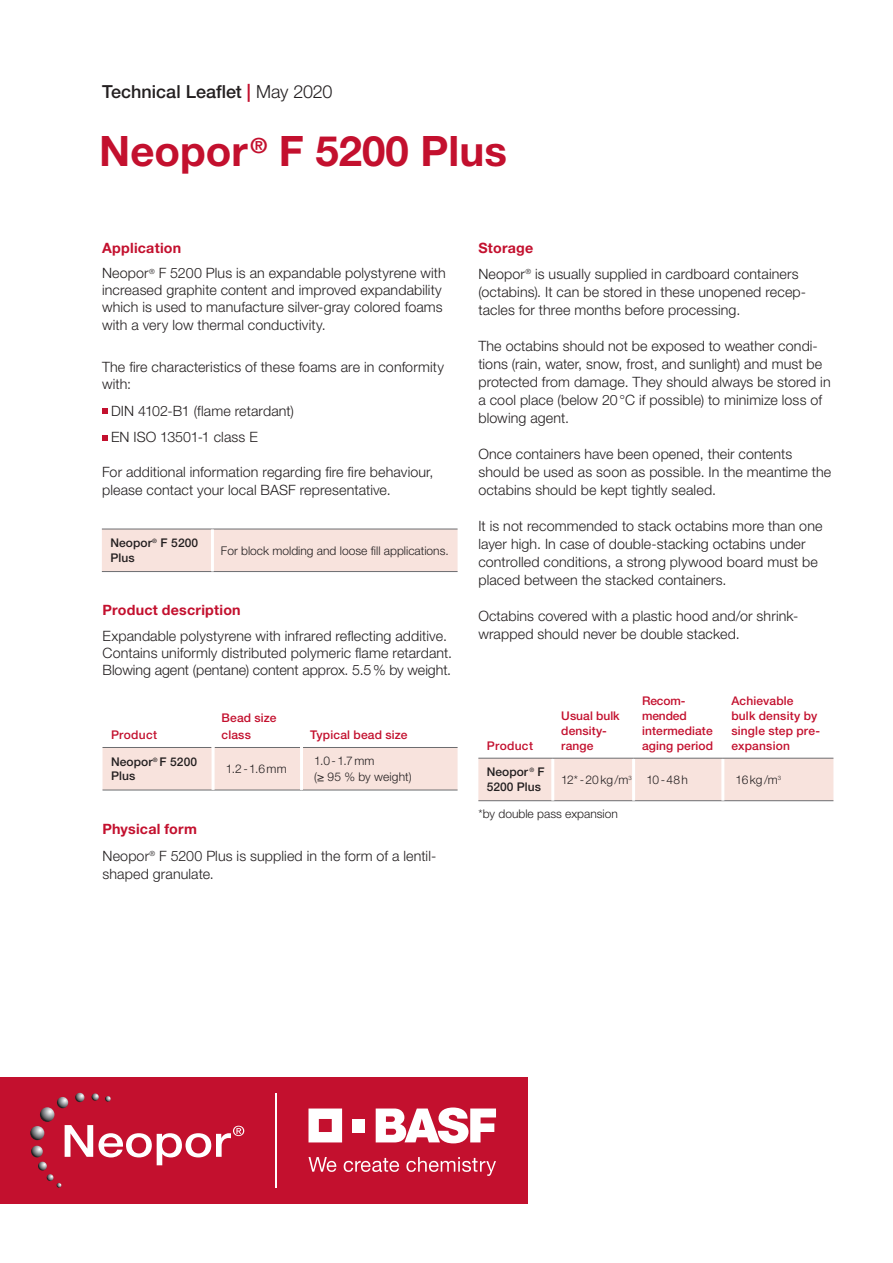
<style>
.page{position:relative;width:893px;height:1263px;background:#fff}
.page>*{position:absolute;margin:0;border:0;box-sizing:border-box;transform-origin:0 0}
.t1{font:700 42px "Helvetica Neue LT Pro";color:#c3102e}
.t2{font:500 18px "Helvetica Neue LT Pro";color:#231f20}
.t3{font:300 14.25px/18px "Helvetica Neue LT Pro";letter-spacing:.01em;color:#231f20}
.t4{font:700 14.25px "Helvetica Neue LT Pro";letter-spacing:.015em;color:#c3102e}
.t5{font:500 12px/15px "Helvetica Neue LT Pro";letter-spacing:.01em;color:#c3102e}
.t6{font:300 12px/16.5px "Helvetica Neue LT Pro";color:#231f20}
.t7{font:500 12px/14.4px "Helvetica Neue LT Pro";letter-spacing:.01em;color:#231f20}
.s1{font-weight:700;color:#c3102e}
.s2{font-weight:300}
</style>
<div class="page">
<svg style="left:102px;top:408px;width:5px;height:6px"></svg>
<svg style="left:102px;top:435px;width:5px;height:5px"></svg>
<div style="left:103px;top:748px;width:355px;height:42px;background:#f8e3dd"></div>
<hr style="left:103px;top:790px;width:110px;height:1px;background:#6c6d70">
<hr style="left:213px;top:790px;width:88px;height:1px;background:#6c6d70">
<hr style="left:301px;top:790px;width:157px;height:1px;background:#6c6d70">
<hr style="left:103px;top:747px;width:109px;height:1px;background:#6c6d70">
<hr style="left:215px;top:747px;width:85px;height:1px;background:#6c6d70">
<hr style="left:303px;top:747px;width:155px;height:1px;background:#6c6d70">
<hr style="left:212px;top:747px;width:3px;height:43px;background:#fff">
<hr style="left:300px;top:747px;width:3px;height:43px;background:#fff">
<div style="left:478px;top:759px;width:355px;height:41px;background:#f8e3dd"></div>
<hr style="left:478px;top:800px;width:75px;height:1px;background:#6c6d70">
<hr style="left:553px;top:800px;width:81px;height:1px;background:#6c6d70">
<hr style="left:634px;top:800px;width:89px;height:1px;background:#6c6d70">
<hr style="left:723px;top:800px;width:110px;height:1px;background:#6c6d70">
<hr style="left:551px;top:759px;width:3px;height:41px;background:#fff">
<hr style="left:632px;top:759px;width:3px;height:41px;background:#fff">
<hr style="left:721px;top:759px;width:3px;height:41px;background:#fff">
<hr style="left:478px;top:758px;width:75px;height:1px;background:#6c6d70">
<hr style="left:553px;top:758px;width:81px;height:1px;background:#6c6d70">
<hr style="left:634px;top:758px;width:89px;height:1px;background:#6c6d70">
<hr style="left:723px;top:758px;width:110px;height:1px;background:#6c6d70">
<div style="left:0;top:1077px;width:527px;height:126px;background:#c3102e"></div>
<svg style="left:308px;top:1108px;width:34px;height:34px"></svg>
<div style="left:352px;top:1119px;width:13px;height:13px;background:#fff"></div>
<svg style="left:376px;top:1107px;width:120px;height:36px"></svg>
<svg style="left:309px;top:1157px;width:27px;height:15px"></svg>
<svg style="left:344px;top:1158px;width:55px;height:14px"></svg>
<svg style="left:406px;top:1157px;width:90px;height:19px"></svg>
<hr style="left:276px;top:1093px;width:1px;height:95px;background:#fff">
<svg style="left:99px;top:1126px;width:145px;height:39px"></svg>
<svg style="left:57px;top:1097px;width:11px;height:11px"></svg>
<svg style="left:40px;top:1107px;width:14px;height:15px"></svg>
<svg style="left:31px;top:1125px;width:62px;height:63px"></svg>
<svg style="left:75px;top:1093px;width:9px;height:9px"></svg>
<svg style="left:92px;top:1093px;width:7px;height:8px"></svg>
<svg style="left:105px;top:1096px;width:6px;height:6px"></svg>
<div style="left:102px;top:530px;width:356px;height:41px;background:#f8e3dd"></div>
<hr style="left:102px;top:571px;width:110px;height:1px;background:#6c6d70">
<hr style="left:212px;top:571px;width:246px;height:1px;background:#6c6d70">
<hr style="left:102px;top:529px;width:110px;height:1px;background:#6c6d70">
<hr style="left:212px;top:529px;width:246px;height:1px;background:#6c6d70">
<hr style="left:211px;top:529px;width:3px;height:42px;background:#fff">
<p class="t2" style="left:102px;top:81px;width:232px">Technical Leaflet <span class="s1">|</span> <span class="s2">May 2020</span></p>
<h1 class="t1" style="left:99px;top:125px;width:409px">Neopor<sup>®</sup> F 5200 Plus</h1>
<p class="t3" style="left:102px;top:234px;width:345px;line-height:25.7px"><span class="s1">Application<br></span>Neopor<sup>®</sup> F 5200 Plus is an expandable polystyrene with</p>
<p class="t3" style="left:102px;top:281px;width:342px;line-height:17.1px;text-align:justify">increased graphite content and improved expandability which is used to manufacture silver-gray colored foams with a very low thermal conductivity.</p>
<p class="t3" style="left:102px;top:358px;width:343px;line-height:17.1px">The fire characteristics of these foams are in conformity with:</p>
<p class="t3" style="left:111px;top:397px;width:184px;line-height:26.5px">DIN 4102-B1 (flame retardant)<br>EN ISO 13501-1 class E</p>
<p class="t3" style="left:102px;top:463px;width:333px;line-height:17.1px">For additional information regarding fire fire behaviour, please contact your local BASF representative.</p>
<p class="t7" style="left:110px;top:536px;width:89px">Neopor<sup>®</sup> F 5200<br>Plus</p>
<p class="t6" style="left:221px;top:542px;width:229px">For block molding and loose fill applications.</p>
<p class="t4" style="left:103px;top:601px;width:140px">Product description</p>
<p class="t3" style="left:103px;top:627px;width:351px;line-height:17.1px">Expandable polystyrene with infrared reflecting additive.<br>Contains uniformly distributed polymeric flame retardant.<br>Blowing agent (pentane) content approx. 5.5% by weight.</p>
<p class="t5" style="left:111px;top:727px;width:48px">Product</p>
<p class="t5" style="left:222px;top:710px;width:56px;line-height:16.5px">Bead size class</p>
<p class="t5" style="left:310px;top:727px;width:99px">Typical bead size</p>
<p class="t7" style="left:111px;top:754px;width:88px">Neopor<sup>®</sup> F 5200<br>Plus</p>
<p class="t6" style="left:226px;top:760px;width:62px">1.2-1.6mm</p>
<p class="t6" style="left:314px;top:752px;width:99px">1.0-1.7mm<br>(≥ 95 % by weight)</p>
<p class="t3" style="left:103px;top:816px;width:335px;line-height:26.5px"><span class="s1">Physical form<br></span>Neopor<sup>®</sup> F 5200 Plus is supplied in the form of a lentil-</p>
<p class="t3" style="left:103px;top:864px;width:113px">shaped granulate.</p>
<p class="t3" style="left:478px;top:234px;width:322px;line-height:26.5px"><span class="s1">Storage<br></span>Neopor<sup>®</sup> is usually supplied in cardboard containers</p>
<p class="t3" style="left:478px;top:283px;width:329px">(octabins). It can be stored in these unopened recep&shy;tacles for three months before processing.</p>
<p class="t3" style="left:478px;top:337px;width:354px">The octabins should not be exposed to weather condi&shy;tions (rain, water, snow, frost, and sunlight) and must be protected from damage. They should always be stored in a cool place (below 20°C if possible) to minimize loss of blowing agent.</p>
<p class="t3" style="left:478px;top:445px;width:354px">Once containers have been opened, their contents should be used as soon as possible. In the meantime the octabins should be kept tightly sealed.</p>
<p class="t3" style="left:478px;top:517px;width:346px">It is not recommended to stack octabins more than one layer high. In case of double-stacking octabins under controlled conditions, a strong plywood board must be placed between the stacked containers.</p>
<p class="t3" style="left:478px;top:607px;width:321px">Octabins covered with a plastic hood and/or shrink&shy;wrapped should never be double stacked.</p>
<p class="t5" style="left:487px;top:738px;width:48px">Product</p>
<p class="t5" style="left:561px;top:708px;width:60px">Usual bulk density&shy;range</p>
<p class="t5" style="left:642px;top:693px;width:72px">Recom&shy;mended intermediate aging period</p>
<p class="t5" style="left:731px;top:693px;width:90px">Achievable bulk density by single step pre&shy;expansion</p>
<p class="t7" style="left:487px;top:764px;width:59px;line-height:15px">Neopor <sup>®</sup> F<br>5200 Plus</p>
<p class="t6" style="left:561px;top:771px;width:128px">12*-20kg/m<sup>3</sup> 10-48h</p>
<p class="t6" style="left:736px;top:771px;width:47px">16kg/m<sup>3</sup></p>
<p class="t6" style="left:478px;top:805px;width:141px">*by double pass expansion</p>
</div>
